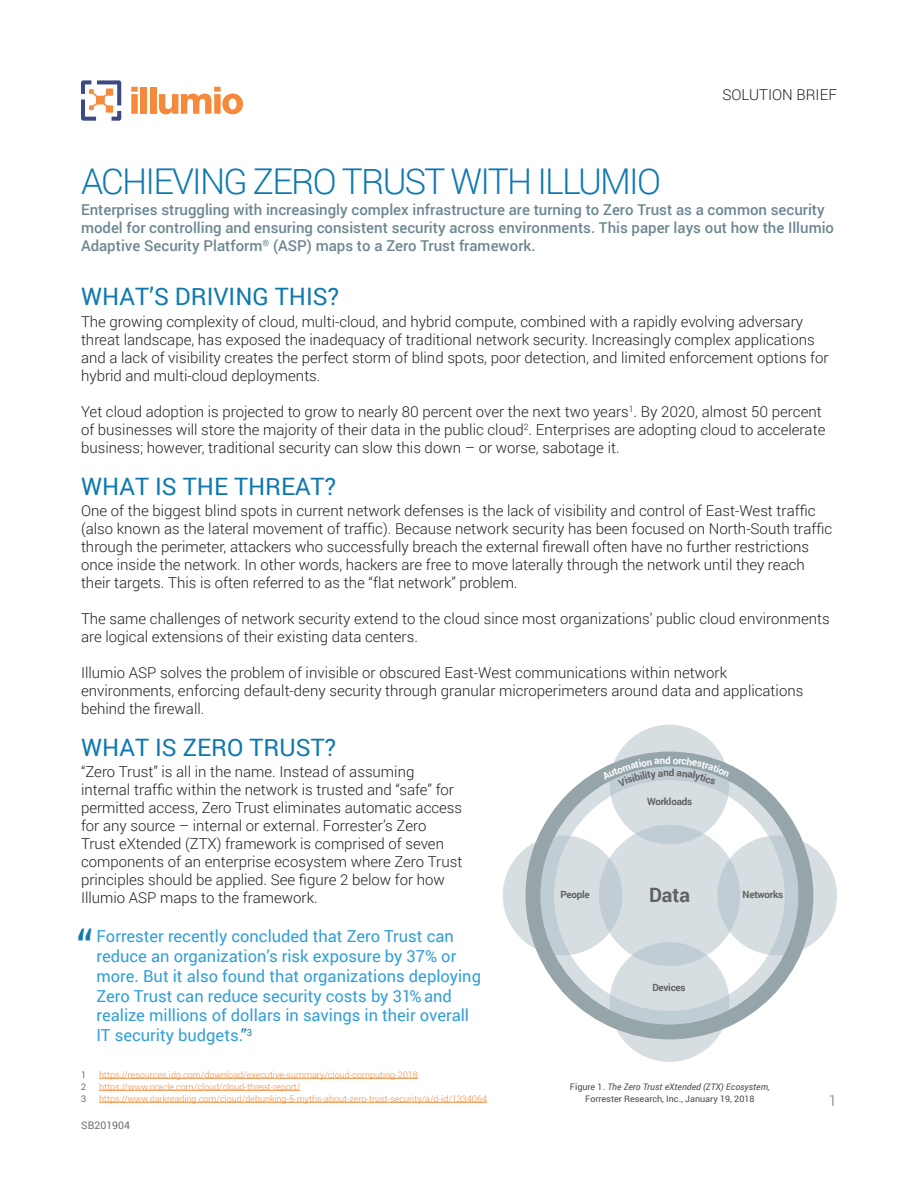
<style>
.page{position:relative;width:918px;height:1188px;background:#fff}
.page>*{position:absolute;margin:0;border:0;box-sizing:border-box;transform-origin:0 0}
.t1{font:45px "Roboto";color:#0e79af}
.t2{font:300 35.55px "Roboto";letter-spacing:-.05em;color:#0e79af}
.t3{font:24px "Roboto";color:#0e79af}
.t4{font:700 19.8px "Roboto";color:#606160}
.t5{font:16.5px/19.8px "Roboto";color:#309ed8}
.t6{font:300 15px/18px "Roboto";color:#231f20}
.t7{font:500 15px/18px "Roboto";color:#6c8791}
.t8{font:300 15px "Roboto";color:#6d6f72}
.t9{font:10.5px "Roboto";color:#6d6f72}
.t10{font:700 9.9px "Roboto";letter-spacing:-.025em;color:#606160}
.t11{font:300 9px "Roboto";color:#f58838}
.t12{font:9px/12px "Roboto";color:#4b4c4d;text-align:center}
.t13{font:300 9px "Roboto";color:#231f20}
.s1{color:#0e79af}
.s2{font-style:italic}
</style>
<div class="page">
<svg style="left:131px;top:87px;width:7px;height:27px"></svg>
<div style="left:141px;top:87px;width:6px;height:27px;background:#f5893c"></div>
<div style="left:150px;top:87px;width:6px;height:27px;background:#f5893c"></div>
<svg style="left:159px;top:87px;width:84px;height:27px"></svg>
<svg style="left:81px;top:80px;width:40px;height:41px"></svg>
<hr style="left:99px;top:1078px;width:319px;height:1px;background:#f58838">
<hr style="left:99px;top:1090px;width:201px;height:1px;background:#f58838">
<hr style="left:99px;top:1102px;width:388px;height:1px;background:#f58838">
<div style="left:503px;top:836px;width:120px;height:119px;background:#d6dee2;border-radius:50%"></div>
<div style="left:717px;top:836px;width:120px;height:119px;background:#d6dee2;border-radius:50%"></div>
<div style="left:610px;top:725px;width:119px;height:119px;background:#d6dee2;border-radius:50%"></div>
<div style="left:610px;top:942px;width:119px;height:120px;background:#d6dee2;border-radius:50%"></div>
<svg style="left:525px;top:752px;width:288px;height:287px"></svg>
<svg style="left:541px;top:767px;width:257px;height:257px;fill:#d6dee2"></svg>
<svg style="left:602px;top:756px;width:127px;height:31px"></svg>
<p class="t6" style="left:722px;top:85px;width:116px">SOLUTION BRIEF</p>
<p class="t2" style="left:81px;top:157px;width:582px">ACHIEVING ZERO TRUST WITH ILLUMIO</p>
<p class="t7" style="left:81px;top:200px;width:755px">Enterprises struggling with increasingly complex infrastructure are turning to Zero Trust as a common security model for controlling and ensuring consistent security across environments. This paper lays out how the Illumio<br>Adaptive Security Platform<sup>®</sup> (ASP) maps to a Zero Trust framework.</p>
<p class="t3" style="left:81px;top:280px;width:260px">WHAT’S DRIVING THIS?</p>
<p class="t6" style="left:81px;top:312px;width:749px">The growing complexity of cloud, multi-cloud, and hybrid compute, combined with a rapidly evolving adversary threat landscape, has exposed the inadequacy of traditional network security. Increasingly complex applications and a lack of visibility creates the perfect storm of blind spots, poor detection, and limited enforcement options for hybrid and multi-cloud deployments.</p>
<p class="t6" style="left:81px;top:402px;width:746px">Yet cloud adoption is projected to grow to nearly 80 percent over the next two years<sup>1</sup>. By 2020, almost 50 percent of businesses will store the majority of their data in the public cloud<sup>2</sup>. Enterprises are adopting cloud to accelerate business; however, traditional security can slow this down – or worse, sabotage it.</p>
<p class="t3" style="left:81px;top:469px;width:257px">WHAT IS THE THREAT?</p>
<p class="t6" style="left:81px;top:501px;width:753px">One of the biggest blind spots in current network defenses is the lack of visibility and control of East-West traffic (also known as the lateral movement of traffic). Because network security has been focused on North-South traffic through the perimeter, attackers who successfully breach the external firewall often have no further restrictions once inside the network. In other words, hackers are free to move laterally through the network until they reach their targets. This is often referred to as the “flat network” problem.</p>
<p class="t6" style="left:81px;top:609px;width:750px">The same challenges of network security extend to the cloud since most organizations’ public cloud environments are logical extensions of their existing data centers.</p>
<p class="t6" style="left:81px;top:663px;width:724px">Illumio ASP solves the problem of invisible or obscured East-West communications within network environments, enforcing default-deny security through granular microperimeters around data and applications behind the firewall.</p>
<p class="t3" style="left:81px;top:731px;width:257px">WHAT IS ZERO TRUST?</p>
<p class="t6" style="left:81px;top:763px;width:383px">“Zero Trust” is all in the name. Instead of assuming internal traffic within the network is trusted and “safe” for permitted access, Zero Trust eliminates automatic access for any source – internal or external. Forrester’s Zero Trust eXtended (ZTX) framework is comprised of seven components of an enterprise ecosystem where Zero Trust principles should be applied. See figure 2 below for how Illumio ASP maps to the framework.</p>
<p class="t10" style="left:647px;top:794px;width:47px">Workloads</p>
<p class="t10" style="left:560px;top:888px;width:31px">People</p>
<p class="t4" style="left:649px;top:881px;width:43px">Data</p>
<p class="t10" style="left:743px;top:888px;width:42px">Networks</p>
<p class="t1" style="left:77px;top:915px;width:18px">“</p>
<p class="t5" style="left:97px;top:926px;width:386px">Forrester recently concluded that Zero Trust can reduce an organization’s risk exposure by 37% or more. But it also found that organizations deploying Zero Trust can reduce security costs by 31% and realize millions of dollars in savings in their overall IT security budgets.<span class="s1">”</span><sup>3</sup></p>
<p class="t13" style="left:81px;top:1068px;width:6px">1</p>
<p class="t11" style="left:99px;top:1068px;width:320px">https://resources.idg.com/download/executive-summary/cloud-computing-2018</p>
<p class="t13" style="left:81px;top:1080px;width:6px">2</p>
<p class="t11" style="left:99px;top:1080px;width:203px">https://www.oracle.com/cloud/cloud-threat-report/</p>
<p class="t13" style="left:81px;top:1092px;width:6px">3</p>
<p class="t11" style="left:99px;top:1092px;width:389px">https://www.darkreading.com/cloud/debunking-5-myths-about-zero-trust-security/a/d-id/1334064</p>
<p class="t9" style="left:81px;top:1118px;width:50px">SB201904</p>
<p class="t10" style="left:652px;top:981px;width:35px">Devices</p>
<p class="t12" style="left:570px;top:1080px;width:201px">Figure 1. <span class="s2">The Zero Trust eXtended (ZTX) Ecosystem,<br></span>Forrester Research, Inc., January 19, 2018</p>
<p class="t8" style="left:828px;top:1090px;width:10px">1</p>
</div>
